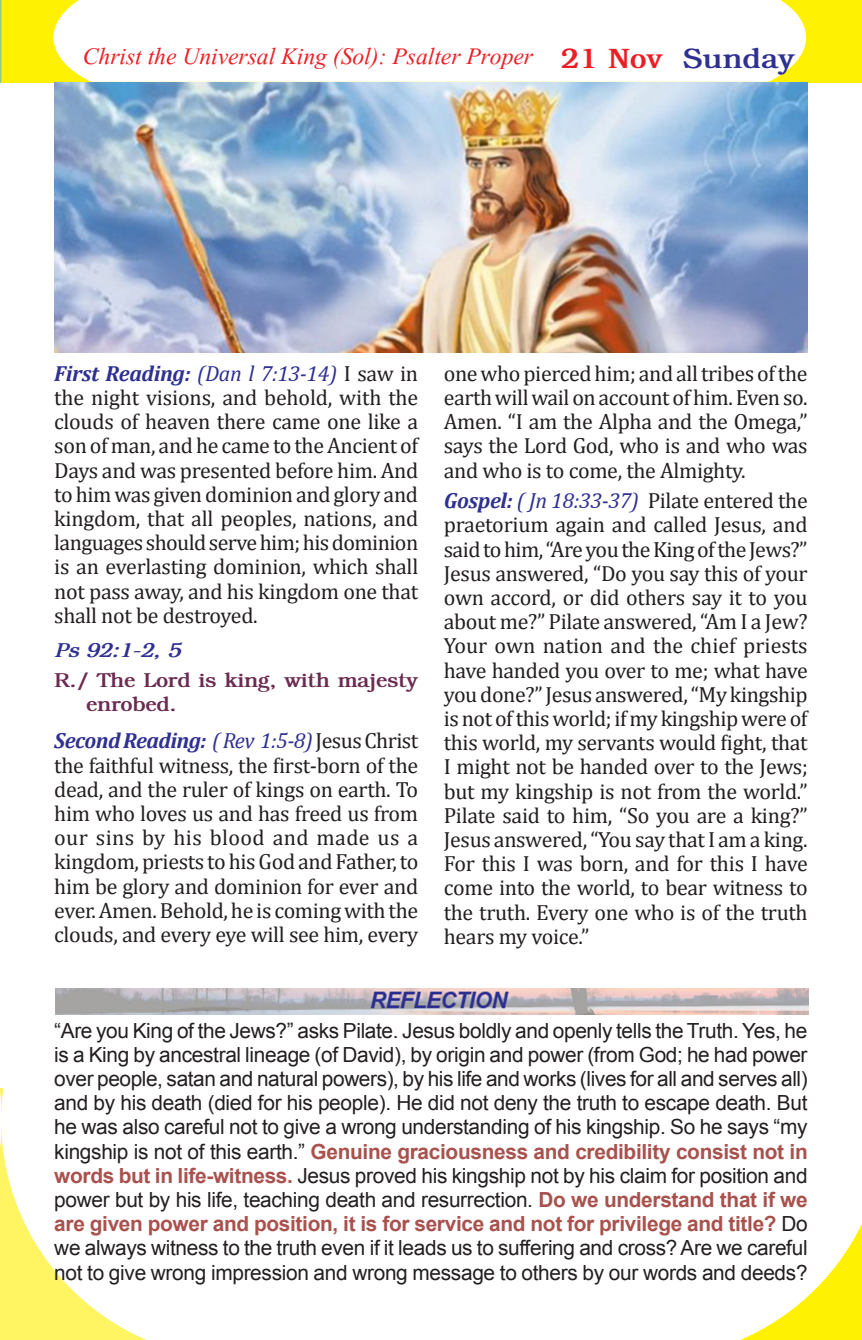
<style>
.page{position:relative;width:862px;height:1340px;background:#fff}
.page>*{position:absolute;margin:0;border:0;box-sizing:border-box;transform-origin:0 0}
.PgHd0{font:29.25px "Vijaya";color:#ee1d23}
.PgHDayR{font:700 28.12px "Bookman";color:#2e3092}
.BodyTxtM{font:22.05px/24.3px "Cambria";letter-spacing:-.015em;color:#231f20;text-align:justify}
.Refl01{font:20.7px/24.3px "Arial";letter-spacing:-.015em;color:#231f20;text-align:justify}
.Rspons{font:700 20.25px/24.3px "Bookman";letter-spacing:-.015em;color:#6b2a50}
.Psalms{font:italic 700 20.25px "Bookman";color:#2e3092}
.s1{color:#ee1d23}
.s2{font-weight:700;font-style:italic;color:#2e3092}
.s3{font-style:italic;color:#2e3092}
.s4{font-weight:700;color:#a9514d}
</style>
<div class="page">
<svg style="left:480px;top:988px;width:381px;height:351px"></svg>
<svg style="left:2px;top:1014px;width:478px;height:325px"></svg>
<div style="left:2px;top:0;width:274px;height:83px;background:#fff101"></div>
<div style="left:53px;top:0;width:275px;height:82px;background:#fff"></div>
<div style="left:608px;top:0;width:253px;height:83px;background:#fff101"></div>
<div style="left:531px;top:0;width:274px;height:82px;background:#fff"></div>
<hr style="left:54px;top:82px;width:751px;height:2px;background:#fff101">
<svg style="left:0;top:1088px;width:2px;height:251px"></svg>
<svg style="left:0;top:0;width:1px;height:83px"></svg>
<img style="left:55px;top:988px;width:753px;height:26px">
<img style="left:54px;top:83px;width:753px;height:269px">
<p class="PgHd0" style="left:83px;top:33px;width:451px">Christ the Universal King (Sol): Psalter Proper</p>
<p class="PgHDayR" style="left:560px;top:42px;width:235px"><span class="s1">21 Nov</span> Sunday</p>
<p class="BodyTxtM" style="left:54px;top:361px;width:365px"><span class="s2">First Reading:</span> <span class="s3">(Dan l 7:13-14)</span> I saw in the night visions, and behold, with the clouds of heaven there came one like a son of man, and he came to the Ancient of Days and was presented before him. And to him was given dominion and glory and kingdom, that all peoples, nations, and languages should serve him; his dominion is an everlasting dominion, which shall not pass away, and his kingdom one that shall not be destroyed.</p>
<p class="Psalms" style="left:54px;top:637px;width:128px">Ps 92:1-2, 5</p>
<p class="Rspons" style="left:86px;top:668px;width:333px;text-indent:-32px">R./ The Lord is king, with majesty enrobed.</p>
<p class="BodyTxtM" style="left:54px;top:728px;width:365px"><span class="s2">Second Reading:</span> <span class="s3">( Rev 1:5-8)</span> Jesus Christ the faithful witness, the first-born of the dead, and the ruler of kings on earth. To him who loves us and has freed us from our sins by his blood and made us a kingdom, priests to his God and Father, to him be glory and dominion for ever and ever. Amen. Behold, he is coming with the clouds, and every eye will see him, every</p>
<p class="BodyTxtM" style="left:443px;top:361px;width:365px">one who pierced him; and all tribes of the earth will wail on account of him. Even so.<br>Amen. “I am the Alpha and the Omega,” says the Lord God, who is and who was and who is to come, the Almighty.</p>
<p class="BodyTxtM" style="left:443px;top:488px;width:365px"><span class="s2">Gospel:</span> <span class="s3">( Jn 18:33-37)</span> Pilate entered the praetorium again and called Jesus, and said to him, “Are you the King of the Jews?” Jesus answered, “Do you say this of your own accord, or did others say it to you about me?” Pilate answered, “Am I a Jew?<br>Your own nation and the chief priests have handed you over to me; what have you done?” Jesus answered, “My kingship is not of this world; if my kingship were of this world, my servants would fight, that I might not be handed over to the Jews; but my kingship is not from the world.” Pilate said to him, “So you are a king?” Jesus answered, “You say that I am a king.<br>For this I was born, and for this I have come into the world, to bear witness to the truth. Every one who is of the truth hears my voice.”</p>
<p class="Refl01" style="left:54px;top:1018px;width:754px">“Are you King of the Jews?” asks Pilate. Jesus boldly and openly tells the Truth. Yes, he is a King by ancestral lineage (of David), by origin and power (from God; he had power over people, satan and natural powers), by his life and works (lives for all and serves all) and by his death (died for his people). He did not deny the truth to escape death. But he was also careful not to give a wrong understanding of his kingship. So he says “my kingship is not of this earth.” <span class="s4">Genuine graciousness and credibility consist not in words but in life-witness.</span> Jesus proved his kingship not by his claim for position and power but by his life, teaching death and resurrection. <span class="s4">Do we understand that if we are given power and position, it is for service and not for privilege and title?</span> Do we always witness to the truth even if it leads us to suffering and cross? Are we careful not to give wrong impression and wrong message to others by our words and deeds?</p>
</div>
